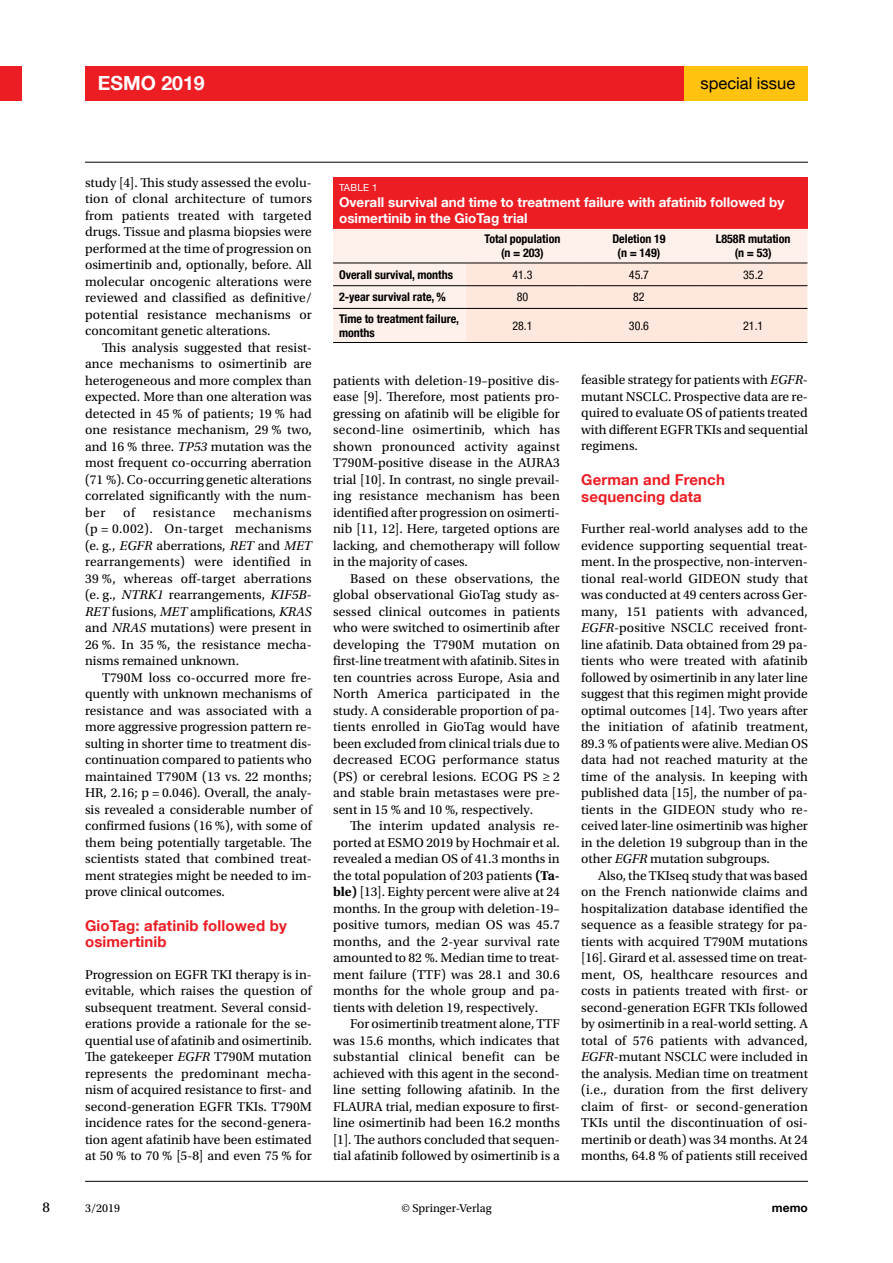
<style>
.page{position:relative;width:893px;height:1263px;background:#fff}
.page>*{position:absolute;margin:0;border:0;box-sizing:border-box;transform-origin:0 0}
.t1{font:700 19.5px "Helvetica Neue LT Com";color:#fff}
.t2{font:16.5px "Helvetica Neue LT Com";color:#000}
.t3{font:700 15px/16.5px "Helvetica Neue LT Com";letter-spacing:.01em;color:#ed1d24}
.t4{font:15px "Utopia Std";color:#000}
.t5{font:13.5px/16.5px "Utopia Std";color:#000;text-align:justify}
.t6{font:700 13.5px/16.2px "Helvetica Neue LT Com";color:#fff}
.t7{font:13.5px "Utopia Std";letter-spacing:.04em;color:#000}
.t8{font:700 condensed 12px/13.5px "Helvetica Neue LT Com";color:#000;text-align:center}
.t9{font:condensed 12px "Helvetica Neue LT Com";color:#000}
.t10{font:12px "Utopia Std";color:#000}
.t11{font:700 12px "Helvetica Neue LT Com";color:#000}
.t12{font:9.75px "Helvetica Neue LT Com";letter-spacing:.02em;color:#fff}
.s1{font-style:italic}
.s2{font-weight:700}
</style>
<div class="page">
<div style="left:0;top:66px;width:21px;height:34px;background:#ed1d24"></div>
<div style="left:85px;top:66px;width:723px;height:34px;background:#ed1d24"></div>
<hr style="left:85px;top:162px;width:723px;height:1px;background:#000">
<hr style="left:85px;top:1181px;width:723px;height:1px;background:#000">
<div style="left:685px;top:66px;width:123px;height:34px;background:#ffc20e"></div>
<div style="left:333px;top:178px;width:474px;height:51px;background:#ed1d24"></div>
<div style="left:333px;top:229px;width:474px;height:113px;background:#fef1eb"></div>
<div style="left:466px;top:264px;width:341px;height:78px;background:#fee7dc"></div>
<hr style="left:333px;top:263px;width:133px;height:1px;background:#000">
<hr style="left:466px;top:263px;width:113px;height:1px;background:#000">
<hr style="left:579px;top:263px;width:120px;height:1px;background:#000">
<hr style="left:699px;top:263px;width:108px;height:1px;background:#000">
<hr style="left:333px;top:285px;width:133px;height:1px;background:#000">
<hr style="left:466px;top:285px;width:113px;height:1px;background:#000">
<hr style="left:579px;top:285px;width:120px;height:1px;background:#000">
<hr style="left:699px;top:285px;width:108px;height:1px;background:#000">
<hr style="left:333px;top:308px;width:133px;height:1px;background:#000">
<hr style="left:466px;top:308px;width:113px;height:1px;background:#000">
<hr style="left:579px;top:308px;width:120px;height:1px;background:#000">
<hr style="left:699px;top:308px;width:108px;height:1px;background:#000">
<hr style="left:333px;top:342px;width:133px;height:1px;background:#000">
<hr style="left:466px;top:342px;width:113px;height:1px;background:#000">
<hr style="left:579px;top:342px;width:120px;height:1px;background:#000">
<hr style="left:699px;top:342px;width:108px;height:1px;background:#000">
<h1 class="t1" style="left:98px;top:71px;width:108px">ESMO 2019</h1>
<p class="t2" style="left:700px;top:73px;width:96px">special issue</p>
<p class="t5" style="left:85px;top:174px;width:228px">study [4]. This study assessed the evolu&shy;tion of clonal architecture of tumors from patients treated with targeted drugs. Tissue and plasma biopsies were performed at the time of progression on osimertinib and, optionally, before. All molecular oncogenic alterations were reviewed and classified as definitive/ potential resistance mechanisms or concomitant genetic alterations.</p>
<p class="t5" style="left:85px;top:339px;width:228px;text-indent:17px">This analysis suggested that resist&shy;ance mechanisms to osimertinib are heterogeneous and more complex than expected. More than one alteration was detected in 45 % of patients; 19 % had one resistance mechanism, 29 % two, and 16 % three. <span class="s1">TP53</span> mutation was the most frequent co-occurring aberration (71 %). Co-occurring genetic alterations correlated significantly with the num&shy;ber</p>
<p class="t5" style="left:85px;top:504px;width:228px;text-align:left;text-indent:148px">mechanisms (p = 0.002). On-target mechanisms (e. g., <span class="s1">EGFR</span> aberrations, <span class="s1">RET</span> and <span class="s1">MET </span>rearrangements) were identified in<br>39 %, whereas off-target aberrations (e. g., <span class="s1">NTRK1</span> rearrangements, <span class="s1">KIF5B</span>-<br><span class="s1">RET</span> fusions, <span class="s1">MET</span> amplifications, <span class="s1">KRAS </span>and <span class="s1">NRAS</span> mutations) were present in<br>26 %. In 35 %, the resistance mecha&shy;nisms remained unknown.</p>
<p class="t5" style="left:85px;top:669px;width:228px;text-indent:17px">T790M loss co-occurred more fre&shy;quently with unknown mechanisms of resistance and was associated with a more aggressive progression pattern re&shy;sulting in shorter time to treatment dis&shy;continuation compared to patients who maintained T790M (13 vs. 22 months; HR, 2.16; p = 0.046). Overall, the analy&shy;sis revealed a considerable number of confirmed fusions (16 %), with some of them being potentially targetable. The scientists stated that combined treat&shy;ment strategies might be needed to im&shy;prove clinical outcomes.</p>
<p class="t3" style="left:85px;top:917px;width:203px">GioTag: afatinib followed by osimertinib</p>
<p class="t5" style="left:85px;top:966px;width:228px">Progression on EGFR TKI therapy is in&shy;evitable, which raises the question of subsequent treatment. Several consid&shy;erations provide a rationale for the se&shy;quential use of afatinib and osimertinib.<br>The gatekeeper <span class="s1">EGFR</span> T790M mutation represents the predominant mecha&shy;nism of acquired resistance to first- and second-generation EGFR TKIs. T790M incidence rates for the second-genera&shy;tion agent afatinib have been estimated at 50 % to 70 % [5-8] and even 75 % for</p>
<p class="t5" style="left:123px;top:504px;width:13px">of</p>
<p class="t7" style="left:153px;top:505px;width:64px">resistance</p>
<p class="t12" style="left:339px;top:181px;width:40px">TABLE 1</p>
<p class="t6" style="left:339px;top:193px;width:447px">Overall survival and time to treatment failure with afatinib followed by osimertinib in the GioTag trial</p>
<p class="t8" style="left:484px;top:232px;width:78px">Total population (n = 203)</p>
<p class="t8" style="left:612px;top:232px;width:55px">Deletion 19 (n = 149)</p>
<p class="t8" style="left:716px;top:232px;width:76px">L858R mutation (n = 53)</p>
<p class="t8" style="left:339px;top:268px;width:115px">Overall survival, months</p>
<p class="t9" style="left:512px;top:267px;width:22px">41.3</p>
<p class="t9" style="left:629px;top:267px;width:22px">45.7</p>
<p class="t9" style="left:743px;top:267px;width:22px">35.2</p>
<p class="t8" style="left:339px;top:290px;width:108px">2-year survival rate, %</p>
<p class="t9" style="left:517px;top:290px;width:13px">80</p>
<p class="t9" style="left:633px;top:290px;width:13px">82</p>
<p class="t8" style="left:339px;top:312px;width:122px;text-align:left">Time to treatment failure, months</p>
<p class="t9" style="left:512px;top:318px;width:22px">28.1</p>
<p class="t9" style="left:629px;top:318px;width:22px">30.6</p>
<p class="t9" style="left:743px;top:318px;width:22px">21.1</p>
<p class="t5" style="left:333px;top:372px;width:228px">patients with deletion-19–positive dis&shy;ease [9]. Therefore, most patients pro&shy;gressing on afatinib will be eligible for second-line osimertinib, which has shown pronounced activity against T790M-positive disease in the AURA3 trial [10]. In contrast, no single prevail&shy;ing resistance mechanism has been identified after progression on osimerti&shy;nib [11, 12]. Here, targeted options are lacking, and chemotherapy will follow in the majority of cases.</p>
<p class="t5" style="left:333px;top:570px;width:228px;text-indent:17px">Based on these observations, the global observational GioTag study as&shy;sessed clinical outcomes in patients who were switched to osimertinib after developing the T790M mutation on first-line treatment with afatinib. Sites in ten countries across Europe, Asia and North America participated in the study. A considerable proportion of pa&shy;tients enrolled in GioTag would have been excluded from clinical trials due to decreased ECOG performance status (PS) or cerebral lesions. ECOG PS ≥ 2 and stable brain metastases were pre&shy;sent in 15 % and 10 %, respectively.</p>
<p class="t5" style="left:333px;top:818px;width:228px;text-indent:17px">The interim updated analysis re&shy;ported at ESMO 2019 by Hochmair et al. revealed a median OS of 41.3 months in the total population of 203 patients <span class="s2">(Ta&shy;ble)</span> [13]. Eighty percent were alive at 24 months. In the group with deletion-19– positive tumors, median OS was 45.7 months, and the 2-year survival rate amounted to 82 %. Median time to treat&shy;ment failure (TTF) was 28.1 and 30.6 months for the whole group and pa&shy;tients with deletion 19, respectively.</p>
<p class="t5" style="left:333px;top:1016px;width:228px;text-align:left;text-indent:17px">For osimertinib treatment alone, TTF was 15.6 months, which indicates that substantial clinical benefit can be achieved with this agent in the second&shy;line setting following afatinib. In the FLAURA trial, median exposure to first&shy;line osimertinib had been 16.2 months [1]. The authors concluded that sequen&shy;tial afatinib followed by osimertinib is a</p>
<p class="t5" style="left:581px;top:372px;width:228px;text-align:left">feasible strategy for patients with <span class="s1">EGFR&shy;</span>mutant NSCLC. Prospective data are re&shy;quired to evaluate OS of patients treated with different EGFR TKIs and sequential regimens.</p>
<p class="t3" style="left:581px;top:471px;width:145px">German and French sequencing data</p>
<p class="t5" style="left:581px;top:521px;width:228px">Further real-world analyses add to the evidence supporting sequential treat&shy;ment. In the prospective, non-interven&shy;tional real-world GIDEON study that was conducted at 49 centers across Ger&shy;many, 151 patients with advanced, <span class="s1">EGFR</span>-positive NSCLC received front&shy;line afatinib. Data obtained from 29 pa&shy;tients who were treated with afatinib followed by osimertinib in any later line suggest that this regimen might provide optimal outcomes [14]. Two years after the initiation of afatinib treatment, 89.3 % of patients were alive. Median OS data had not reached maturity at the time of the analysis. In keeping with published data [15], the number of pa&shy;tients in the GIDEON study who re&shy;ceived later-line osimertinib was higher in the deletion 19 subgroup than in the other <span class="s1">EGFR</span> mutation subgroups.</p>
<p class="t5" style="left:581px;top:867px;width:228px;text-indent:17px">Also, the TKIseq study that was based on the French nationwide claims and hospitalization database identified the sequence as a feasible strategy for pa&shy;tients with acquired T790M mutations [16]. Girard et al. assessed time on treat&shy;ment, OS, healthcare resources and costs in patients treated with first- or second-generation EGFR TKIs followed by osimertinib in a real-world setting. A total of 576 patients with advanced, <span class="s1">EGFR</span>-mutant NSCLC were included in the analysis. Median time on treatment (i.e., duration from the first delivery claim of first- or second-generation TKIs until the discontinuation of osi&shy;mertinib or death) was 34 months. At 24 months, 64.8 % of patients still received</p>
<p class="t4" style="left:43px;top:1199px;width:9px">8</p>
<p class="t10" style="left:85px;top:1201px;width:37px">3/2019</p>
<p class="t10" style="left:401px;top:1201px;width:92px">© Springer-Verlag</p>
<p class="t11" style="left:772px;top:1200px;width:37px">memo</p>
</div>
